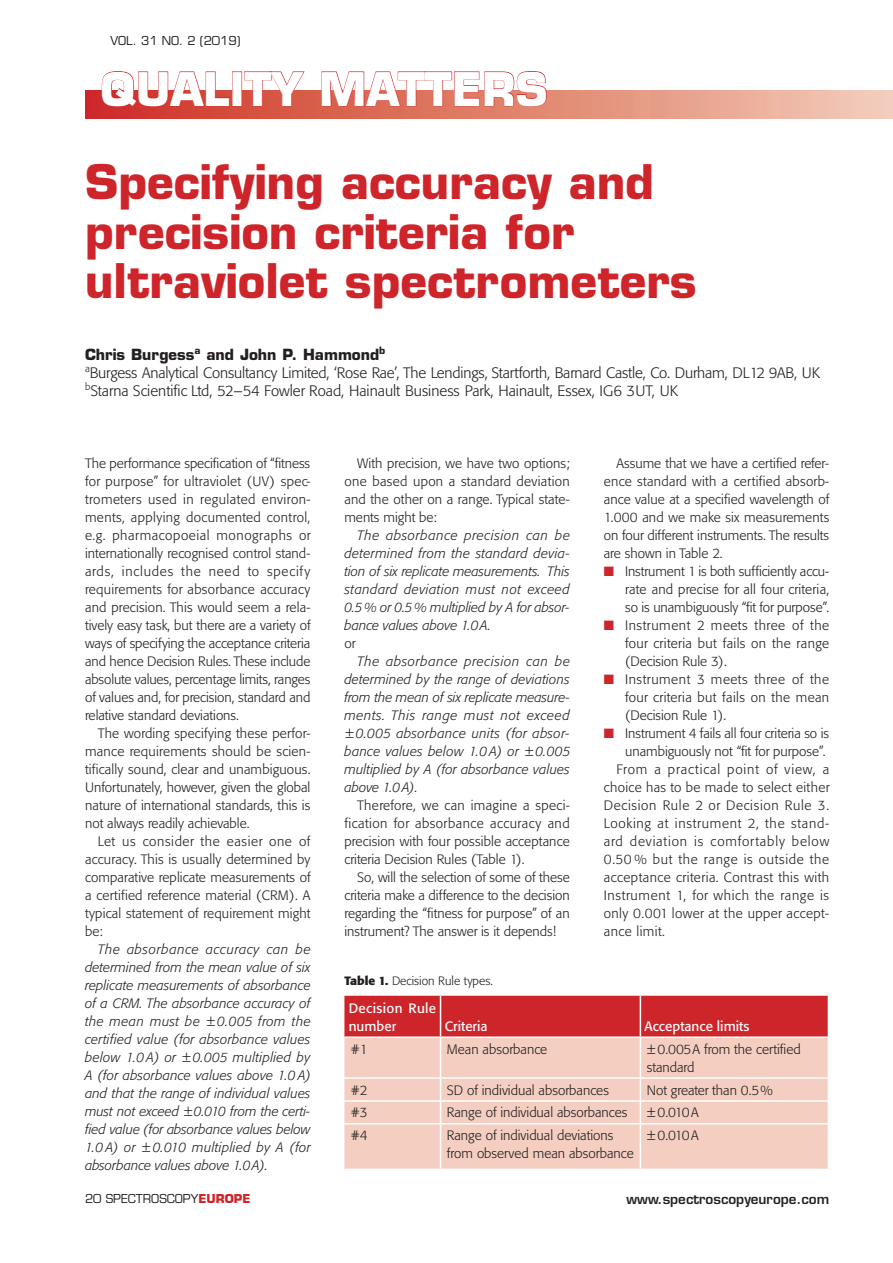
<style>
.page{position:relative;width:893px;height:1263px;background:#fff}
.page>*{position:absolute;margin:0;border:0;box-sizing:border-box;transform-origin:0 0}
.Column_title{font:700 46.5px/49.5px "Eurostile";color:#ce252b}
.t1{font:700 45px "Eurostile";color:#fff}
.Article_address{font:300 15px/18px "Formata BQ";letter-spacing:-.01em;color:#231f20}
.Article_Author{font:700 15px "Eurostile";color:#231f20}
.Body_indent{font:300 13.5px/18px "Formata BQ";letter-spacing:.005em;color:#231f20;text-align:justify}
.Body_copy{font:300 13.5px/18px "Formata BQ";color:#231f20;text-align:justify}
.Body_indent-2{font:italic 300 13.5px/18px "Formata BQ";color:#231f20;text-align:justify}
.Table_Left{font:300 13.5px/18px "Formata BQ";color:#231f20}
.t2{font:600 13.5px "Eurostile";color:#231f20}
.Column_Table_Head{font:13.5px "Formata BQ";color:#fff}
.Column_Table_Head-2{font:13.5px/18px "Formata BQ";letter-spacing:.025em;color:#fff}
.t3{font:12px "Eurostile";color:#231f20}
.Article_caption{font:300 12px "Formata BQ";color:#231f20}
.s1{font-weight:700}
.s2{color:#ce252b}
.s3{font-weight:700;color:#ce252b}
</style>
<div class="page">
<div style="left:85px;top:90px;width:808px;height:29px;background:linear-gradient(to right,#cd2e21,#f2ceb6)"></div>
<svg style="left:101px;top:71px;width:129px;height:36px"></svg>
<div style="left:232px;top:72px;width:10px;height:34px;border:1px solid #ce252b"></div>
<svg style="left:244px;top:71px;width:61px;height:35px"></svg>
<svg style="left:321px;top:71px;width:226px;height:36px"></svg>
<div style="left:344px;top:996px;width:484px;height:40px;background:#ce252b"></div>
<div style="left:344px;top:1038px;width:484px;height:130px;background:#f4cfc1"></div>
<hr style="left:440px;top:996px;width:1px;height:40px;background:#fff">
<hr style="left:640px;top:996px;width:1px;height:40px;background:#fff">
<hr style="left:440px;top:1038px;width:1px;height:39px;background:#fff">
<hr style="left:640px;top:1038px;width:1px;height:39px;background:#fff">
<hr style="left:344px;top:1077px;width:97px;height:2px;background:#fff">
<hr style="left:441px;top:1077px;width:199px;height:2px;background:#fff">
<hr style="left:640px;top:1077px;width:189px;height:2px;background:#fff">
<hr style="left:344px;top:1100px;width:97px;height:2px;background:#fff">
<hr style="left:441px;top:1100px;width:199px;height:2px;background:#fff">
<svg style="left:440px;top:1079px;width:1px;height:44px"></svg>
<hr style="left:640px;top:1100px;width:189px;height:2px;background:#fff">
<svg style="left:640px;top:1079px;width:1px;height:44px"></svg>
<hr style="left:344px;top:1123px;width:97px;height:1px;background:#fff">
<hr style="left:441px;top:1123px;width:199px;height:1px;background:#fff">
<hr style="left:440px;top:1124px;width:1px;height:44px;background:#fff">
<hr style="left:640px;top:1123px;width:189px;height:1px;background:#fff">
<hr style="left:640px;top:1124px;width:1px;height:44px;background:#fff">
<p class="t3" style="left:110px;top:33px;width:132px">VOL. 31 NO. 2 (2019)</p>
<h2 class="t1" style="left:100px;top:61px;width:449px">QUALITY MATTERS</h2>
<p class="Column_title" style="left:85px;top:157px;width:613px">Specifying accuracy and precision criteria for ultraviolet spectrometers</p>
<p class="Article_Author" style="left:85px;top:345px;width:302px">Chris Burgess<sup>a</sup> and John P. Hammond<sup>b</sup></p>
<p class="Article_address" style="left:85px;top:364px;width:737px"><sup>a</sup>Burgess Analytical Consultancy Limited, ‘Rose Rae’, The Lendings, Startforth, Barnard Castle, Co. Durham, DL12 9AB, UK <sup>b</sup>Starna Scientific Ltd, 52–54 Fowler Road, Hainault Business Park, Hainault, Essex, IG6 3UT, UK</p>
<p class="Body_copy" style="left:85px;top:454px;width:227px">The performance specification of “fitness for purpose” for ultraviolet (UV) spec&shy;trometers used in regulated environ&shy;ments, applying documented control, e.g. pharmacopoeial monographs or internationally recognised control stand&shy;ards, includes the need to specify requirements for absorbance accuracy and precision. This would seem a rela&shy;tively easy task, but there are a variety of ways of specifying the acceptance criteria and hence Decision Rules. These include absolute values, percentage limits, ranges of values and, for precision, standard and relative standard deviations.</p>
<p class="Body_indent" style="left:85px;top:724px;width:227px;text-indent:13px">The wording specifying these perfor&shy;mance requirements should be scien&shy;tifically sound, clear and unambiguous.<br>Unfortunately, however, given the global nature of international standards, this is not always readily achievable.</p>
<p class="Body_indent" style="left:85px;top:832px;width:227px;text-indent:13px">Let us consider the easier one of accuracy. This is usually determined by comparative replicate measurements of a certified reference material (CRM). A typical statement of requirement might be:</p>
<p class="Body_indent-2" style="left:85px;top:940px;width:228px;text-indent:13px">The absorbance accuracy can be determined from the mean value of six replicate measurements of absorbance of a CRM. The absorbance accuracy of the mean must be ± 0.005 from the certified value (for absorbance values below 1.0 A) or ± 0.005 multiplied by A (for absorbance values above 1.0 A) and that the range of individual values must not exceed ±0.010 from the certi&shy;fied value (for absorbance values below 1.0 A) or ± 0.010 multiplied by A (for absorbance values above 1.0A).</p>
<p class="Body_indent" style="left:344px;top:454px;width:227px;text-indent:13px">With precision, we have two options; one based upon a standard deviation and the other on a range. Typical state&shy;ments might be:</p>
<p class="Body_indent-2" style="left:344px;top:526px;width:227px;text-indent:13px">The absorbance precision can be determined from the standard devia&shy;tion of six replicate measurements. This standard deviation must not exceed 0.5% or 0.5% multiplied by A for absor&shy;bance values above 1.0A.</p>
<p class="Body_copy" style="left:344px;top:634px;width:13px">or</p>
<p class="Body_indent-2" style="left:344px;top:652px;width:228px;text-indent:13px">The absorbance precision can be determined by the range of deviations from the mean of six replicate measure&shy;ments. This range must not exceed ± 0.005 absorbance units (for absor&shy;bance values below 1.0 A) or ± 0.005 multiplied by A (for absorbance values above 1.0A).</p>
<p class="Body_indent" style="left:344px;top:796px;width:227px;text-indent:13px">Therefore, we can imagine a speci&shy;fication for absorbance accuracy and precision with four possible acceptance criteria Decision Rules (Table 1).</p>
<p class="Body_indent" style="left:344px;top:868px;width:227px;text-indent:13px">So, will the selection of some of these criteria make a difference to the decision regarding the “fitness for purpose” of an instrument? The answer is it depends!</p>
<p class="Article_caption" style="left:344px;top:974px;width:150px"><span class="s1">Table 1.</span> Decision Rule types.</p>
<p class="Body_indent" style="left:604px;top:454px;width:227px;text-indent:13px">Assume that we have a certified refer&shy;ence standard with a certified absorb&shy;ance value at a specified wavelength of 1.000 and we make six measurements on four different instruments. The results are shown in Table 2.</p>
<p class="Body_copy" style="left:625px;top:562px;width:206px;text-indent:-21px"><span class="s2">■</span> Instrument 1 is both sufficiently accu&shy;rate and precise for all four criteria, so is unambiguously “fit for purpose”.</p>
<p class="Body_copy" style="left:625px;top:616px;width:206px;text-indent:-21px"><span class="s2">■</span> Instrument 2 meets three of the four criteria but fails on the range (Decision Rule 3).</p>
<p class="Body_copy" style="left:625px;top:670px;width:206px;text-indent:-21px"><span class="s2">■</span> Instrument 3 meets three of the four criteria but fails on the mean (Decision Rule 1).</p>
<p class="Body_copy" style="left:604px;top:724px;width:227px;text-align:right"><span class="s2">■</span> Instrument 4 fails all four criteria so is unambiguously not “fit for purpose”.</p>
<p class="Body_indent" style="left:604px;top:760px;width:227px;text-indent:13px">From a practical point of view, a choice has to be made to select either Decision Rule 2 or Decision Rule 3.<br>Looking at instrument 2, the stand&shy;ard deviation is comfortably below 0.50 % but the range is outside the acceptance criteria. Contrast this with Instrument 1, for which the range is only 0.001 lower at the upper accept&shy;ance limit.</p>
<p class="Column_Table_Head-2" style="left:349px;top:999px;width:89px">Decision Rule number</p>
<p class="Column_Table_Head" style="left:445px;top:1018px;width:44px">Criteria</p>
<p class="Column_Table_Head" style="left:645px;top:1018px;width:106px">Acceptance limits</p>
<p class="Table_Left" style="left:351px;top:1040px;width:18px">#1</p>
<p class="Table_Left" style="left:447px;top:1040px;width:102px">Mean absorbance</p>
<p class="Table_Left" style="left:647px;top:1040px;width:155px">±0.005A from the certified standard</p>
<p class="Table_Left" style="left:351px;top:1081px;width:18px">#2</p>
<p class="Table_Left" style="left:447px;top:1081px;width:164px">SD of individual absorbances</p>
<p class="Table_Left" style="left:647px;top:1081px;width:127px">Not greater than 0.5%</p>
<p class="Table_Left" style="left:351px;top:1104px;width:18px">#3</p>
<p class="Table_Left" style="left:447px;top:1104px;width:182px">Range of individual absorbances</p>
<p class="Table_Left" style="left:647px;top:1104px;width:54px">±0.010A</p>
<p class="Table_Left" style="left:351px;top:1127px;width:18px">#4</p>
<p class="Table_Left" style="left:447px;top:1127px;width:188px">Range of individual deviations from observed mean absorbance</p>
<p class="Table_Left" style="left:647px;top:1127px;width:54px">±0.010A</p>
<p class="t3" style="left:85px;top:1191px;width:167px">20 SPECTROSCOPY<span class="s3">EUROPE</span></p>
<p class="t2" style="left:627px;top:1190px;width:204px">www.spectroscopyeurope.com</p>
</div>
